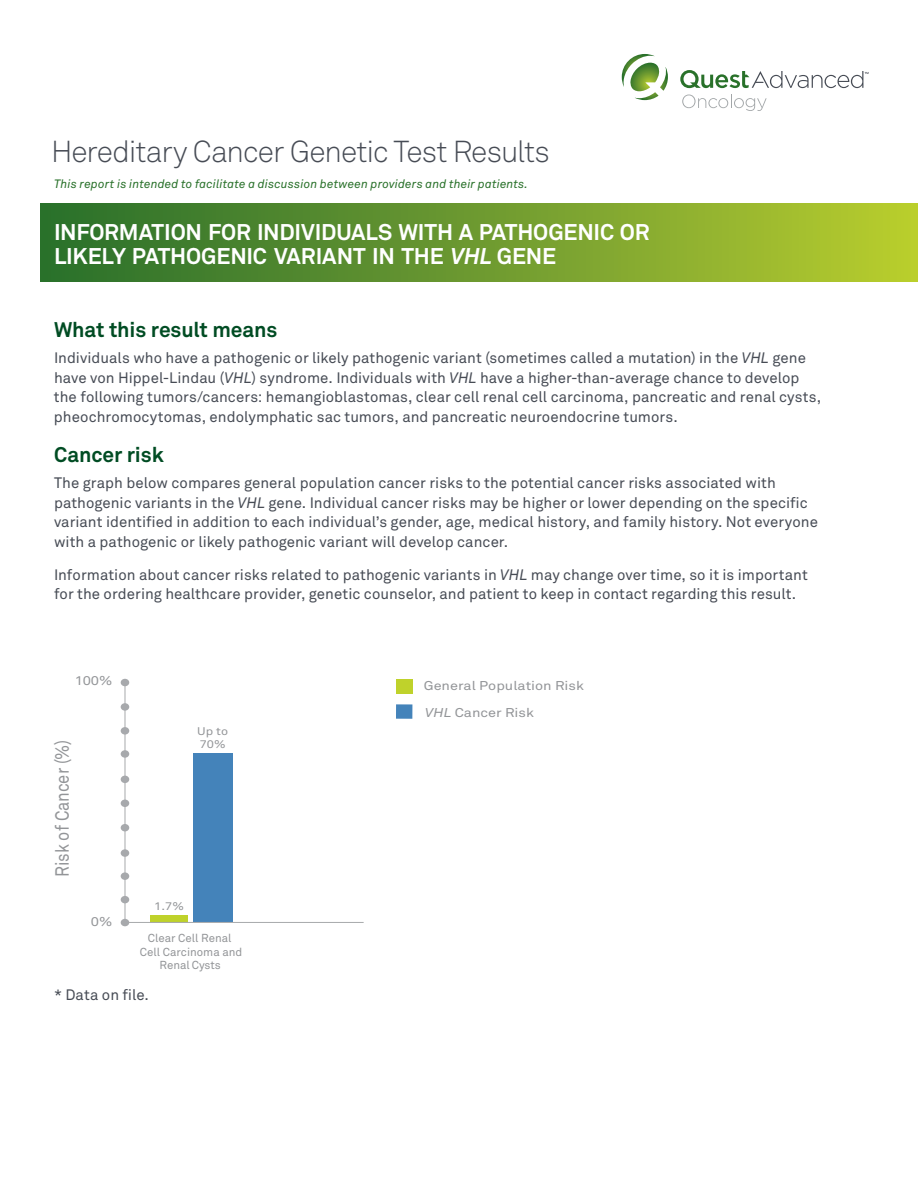
<style>
.page{position:relative;width:918px;height:1188px;background:#fff}
.page>*{position:absolute;margin:0;border:0;box-sizing:border-box;transform-origin:0 0}
.t1{font:300 30px "Akkurat Pro";letter-spacing:-.03em;color:#474c55}
.t2{font:700 22.5px/24px "Akkurat Pro";letter-spacing:-.01em;color:#fff}
.t3{font:700 21px "Akkurat Pro";letter-spacing:-.005em;color:#004c23}
.t4{font:18.9px "Akkurat Pro";color:#939598;scale:.87 1}
.t5{font:15px/19.5px "Akkurat Pro";color:#474c55}
.t6{font:12.6px "Akkurat Pro";color:#939598;scale:1.15 1}
.t7{font:italic 12px "Akkurat Pro";letter-spacing:.01em;color:#29712a}
.t8{font:11.4px/13.8px "Akkurat Pro";color:#939598;text-align:center}
.t9{font:10.95px/13.2px "Akkurat Pro";color:#939598;scale:1.15 1}
.s1{font-style:italic}
</style>
<div class="page">
<div style="left:40px;top:204px;width:878px;height:78px;background:linear-gradient(to right,#276c2d,#b7cb30)"></div>
<svg style="left:622px;top:54px;width:46px;height:46px"></svg>
<svg style="left:680px;top:70px;width:189px;height:18px"></svg>
<svg style="left:682px;top:94px;width:85px;height:17px"></svg>
<svg style="left:124px;top:679px;width:240px;height:244px"></svg>
<div style="left:396px;top:704px;width:16px;height:15px;background:#4483ba"></div>
<div style="left:396px;top:679px;width:16px;height:14px;background:#bfd22b"></div>
<div style="left:121px;top:919px;width:8px;height:7px;background:#a7a9ac;border-radius:50%"></div>
<div style="left:121px;top:872px;width:8px;height:8px;background:#a7a9ac;border-radius:50%"></div>
<div style="left:121px;top:824px;width:8px;height:7px;background:#a7a9ac;border-radius:50%"></div>
<div style="left:121px;top:776px;width:8px;height:7px;background:#a7a9ac;border-radius:50%"></div>
<div style="left:121px;top:727px;width:8px;height:8px;background:#a7a9ac;border-radius:50%"></div>
<div style="left:121px;top:679px;width:8px;height:7px;background:#a7a9ac;border-radius:50%"></div>
<div style="left:121px;top:896px;width:8px;height:7px;background:#a7a9ac;border-radius:50%"></div>
<div style="left:121px;top:849px;width:8px;height:8px;background:#a7a9ac;border-radius:50%"></div>
<div style="left:121px;top:800px;width:8px;height:7px;background:#a7a9ac;border-radius:50%"></div>
<div style="left:121px;top:750px;width:8px;height:8px;background:#a7a9ac;border-radius:50%"></div>
<div style="left:121px;top:703px;width:8px;height:8px;background:#a7a9ac;border-radius:50%"></div>
<h1 class="t1" style="left:51px;top:133px;width:500px">Hereditary Cancer Genetic Test Results</h1>
<p class="t7" style="left:54px;top:176px;width:476px">This report is intended to facilitate a discussion between providers and their patients.</p>
<h2 class="t2" style="left:54px;top:219px;width:597px">INFORMATION FOR INDIVIDUALS WITH A PATHOGENIC OR<br>LIKELY PATHOGENIC VARIANT IN THE <span class="s1">VHL</span> GENE</h2>
<h3 class="t3" style="left:54px;top:316px;width:225px">What this result means</h3>
<p class="t5" style="left:54px;top:348px;width:769px">Individuals who have a pathogenic or likely pathogenic variant (sometimes called a mutation) in the <span class="s1">VHL</span> gene have von Hippel-Lindau (<span class="s1">VHL</span>) syndrome. Individuals with <span class="s1">VHL</span> have a higher-than-average chance to develop the following tumors/cancers: hemangioblastomas, clear cell renal cell carcinoma, pancreatic and renal cysts, pheochromocytomas, endolymphatic sac tumors, and pancreatic neuroendocrine tumors.</p>
<h3 class="t3" style="left:54px;top:442px;width:111px">Cancer risk</h3>
<p class="t5" style="left:54px;top:473px;width:765px">The graph below compares general population cancer risks to the potential cancer risks associated with pathogenic variants in the <span class="s1">VHL</span> gene. Individual cancer risks may be higher or lower depending on the specific variant identified in addition to each individual’s gender, age, medical history, and family history. Not everyone with a pathogenic or likely pathogenic variant will develop cancer.</p>
<p class="t5" style="left:54px;top:565px;width:755px">Information about cancer risks related to pathogenic variants in <span class="s1">VHL</span> may change over time, so it is important for the ordering healthcare provider, genetic counselor, and patient to keep in contact regarding this result.</p>
<p class="t6" style="left:75px;top:673px;width:34px">100%</p>
<p class="t4" style="left:51px;top:877px;width:160px;rotate:-90deg">Risk of Cancer (%)</p>
<p class="t6" style="left:91px;top:914px;width:20px">0%</p>
<p class="t9" style="left:197px;top:725px;width:28px">Up to<br>70%</p>
<p class="t9" style="left:154px;top:899px;width:27px">1.7%</p>
<p class="t8" style="left:140px;top:931px;width:104px">Clear Cell Renal<br>Cell Carcinoma and<br>Renal Cysts</p>
<p class="t5" style="left:54px;top:985px;width:97px">* Data on file.</p>
<p class="t6" style="left:424px;top:678px;width:141px">General Population Risk</p>
<p class="t6" style="left:425px;top:705px;width:96px"><span class="s1">VHL</span> Cancer Risk</p>
</div>
